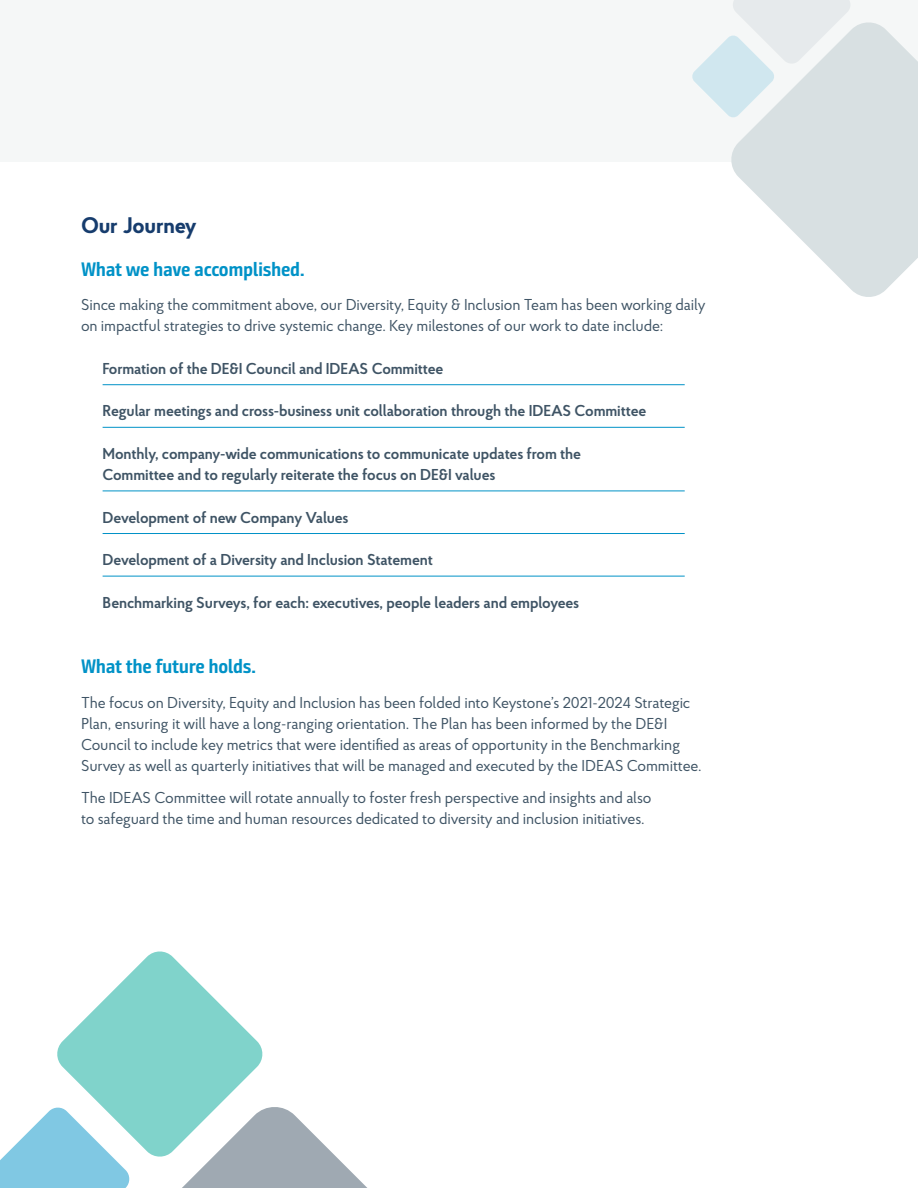
<style>
.page{position:relative;width:918px;height:1188px;background:#fff}
.page>*{position:absolute;margin:0;border:0;box-sizing:border-box;transform-origin:0 0}
.t1{font:700 22.5px "Proba Pro";letter-spacing:-.01em;color:#163c6d}
.t2{font:700 19.5px "Bunday Sans";letter-spacing:-.02em;color:#0092c7}
.P1{font:15.75px/21px "Proba Pro";letter-spacing:-.01em;color:#3f5465}
.P1-2{font:600 15.75px/21px "Proba Pro";letter-spacing:-.01em;color:#3f5465}
</style>
<div class="page">
<hr style="left:103px;top:384px;width:582px;height:1px;background:#0092c7">
<hr style="left:103px;top:427px;width:582px;height:1px;background:#0092c7">
<hr style="left:103px;top:491px;width:582px;height:1px;background:#0092c7">
<hr style="left:103px;top:533px;width:582px;height:1px;background:#0092c7">
<hr style="left:103px;top:576px;width:582px;height:1px;background:#0092c7">
<div style="left:0;top:0;width:918px;height:162px;background:#f5f7f7"></div>
<svg style="left:731px;top:22px;width:187px;height:275px;fill:#d8e0e2"></svg>
<svg style="left:692px;top:0;width:159px;height:118px"></svg>
<svg style="left:0;top:951px;width:367px;height:237px"></svg>
<h1 class="t1" style="left:81px;top:211px;width:117px">Our Journey</h1>
<h2 class="t2" style="left:81px;top:257px;width:225px">What we have accomplished.</h2>
<p class="P1" style="left:81px;top:294px;width:626px">Since making the commitment above, our Diversity, Equity &amp; Inclusion Team has been working daily on impactful strategies to drive systemic change. Key milestones of our work to date include:</p>
<p class="P1-2" style="left:103px;top:357px;width:342px">Formation of the DE&amp;I Council and IDEAS Committee</p>
<p class="P1-2" style="left:103px;top:400px;width:545px">Regular meetings and cross-business unit collaboration through the IDEAS Committee</p>
<p class="P1-2" style="left:103px;top:443px;width:480px">Monthly, company-wide communications to communicate updates from the<br>Committee and to regularly reiterate the focus on DE&amp;I values</p>
<p class="P1-2" style="left:103px;top:506px;width:248px">Development of new Company Values</p>
<p class="P1-2" style="left:103px;top:549px;width:332px">Development of a Diversity and Inclusion Statement</p>
<p class="P1-2" style="left:103px;top:591px;width:478px">Benchmarking Surveys, for each: executives, people leaders and employees</p>
<h2 class="t2" style="left:81px;top:655px;width:177px">What the future holds.</h2>
<p class="P1" style="left:81px;top:692px;width:622px">The focus on Diversity, Equity and Inclusion has been folded into Keystone’s 2021-2024 Strategic Plan, ensuring it will have a long-ranging orientation. The Plan has been informed by the DE&amp;I Council to include key metrics that were identified as areas of opportunity in the Benchmarking Survey as well as quarterly initiatives that will be managed and executed by the IDEAS Committee.</p>
<p class="P1" style="left:81px;top:787px;width:572px">The IDEAS Committee will rotate annually to foster fresh perspective and insights and also to safeguard the time and human resources dedicated to diversity and inclusion initiatives.</p>
</div>
